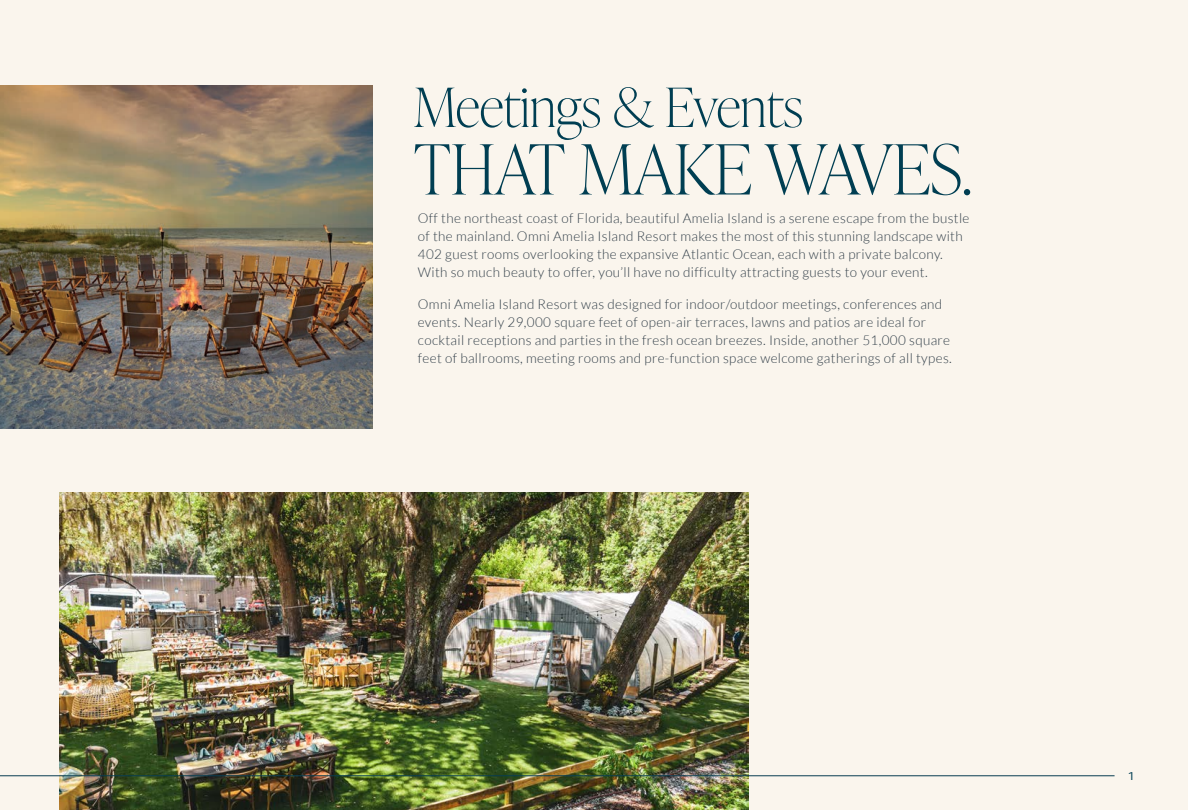
<style>
.page{position:relative;width:1188px;height:810px;background:#faf5ed}
.page>*{position:absolute;margin:0;border:0;box-sizing:border-box;transform-origin:0 0}
.Headline_-_Ivy_Presto_Small{font:100 69px "Ivy Presto Display";color:#003e52}
.Headline_-_Ivy_Presto_Small-2{font:100 54px "Ivy Presto Display";color:#003e52}
.Body_Copy{font:300 13.5px/18px "Lato";letter-spacing:.025em;color:#303d47}
.t1{font:12px "Sweet Sans Pro";color:#003d52}
</style>
<div class="page">
<img style="left:0;top:85px;width:373px;height:344px">
<img style="left:59px;top:492px;width:689px;height:318px">
<hr style="left:0;top:775px;width:1115px;height:1px;background:#083d51">
<p class="Headline_-_Ivy_Presto_Small-2" style="left:414px;top:69px;width:391px">Meetings &amp; Events</p>
<p class="Headline_-_Ivy_Presto_Small" style="left:414px;top:120px;width:560px">THAT MAKE WAVES.</p>
<p class="Body_Copy" style="left:418px;top:210px;width:553px">Off the northeast coast of Florida, beautiful Amelia Island is a serene escape from the bustle of the mainland. Omni Amelia Island Resort makes the most of this stunning landscape with 402 guest rooms overlooking the expansive Atlantic Ocean, each with a private balcony.<br>With so much beauty to offer, you’ll have no difficulty attracting guests to your event.</p>
<p class="Body_Copy" style="left:418px;top:295px;width:535px">Omni Amelia Island Resort was designed for indoor/outdoor meetings, conferences and events. Nearly 29,000 square feet of open-air terraces, lawns and patios are ideal for cocktail receptions and parties in the fresh ocean breezes. Inside, another 51,000 square feet of ballrooms, meeting rooms and pre-function space welcome gatherings of all types.</p>
<p class="t1" style="left:1129px;top:767px;width:7px">1</p>
</div>
